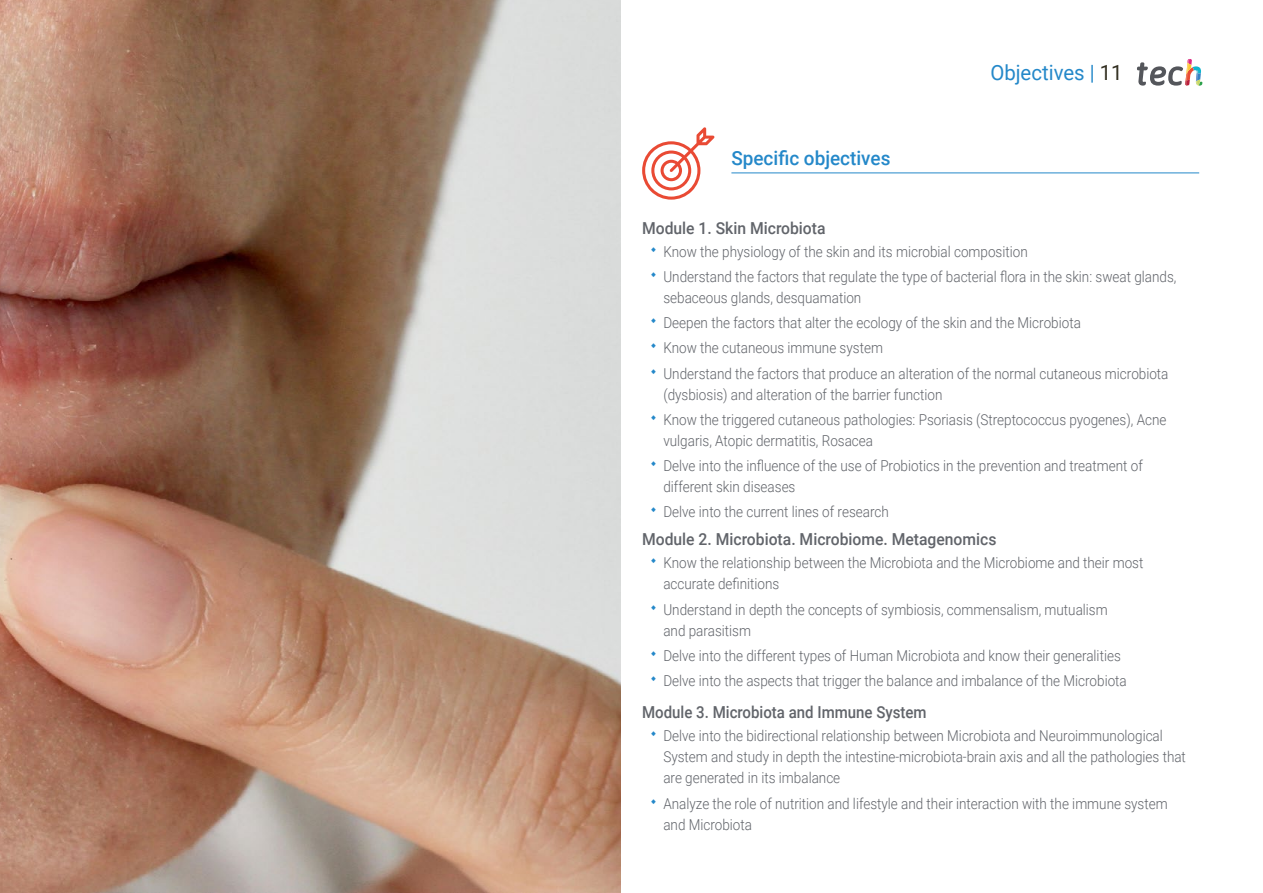
<style>
.page{position:relative;width:1263px;height:893px;background:#fff}
.page>*{position:absolute;margin:0;border:0;box-sizing:border-box;transform-origin:0 0}
.t1{font:21px "Roboto";color:#2488c9}
.t2{font:500 19.5px "Roboto";color:#2488c9}
.t3{font:500 16.5px "Roboto";color:#61646a;scale:.95 1}
.t4{font:500 16.5px "Roboto";color:#61646a;scale:.91 1}
.t5{font:300 15px/25.2px "Roboto";color:#61646a;scale:.9 1}
.s1{color:#312e20}
</style>
<div class="page">
<img style="left:0;top:0;width:621px;height:893px">
<svg style="left:1137px;top:59px;width:65px;height:27px"></svg>
<hr style="left:731px;top:173px;width:468px;height:1px;background:#2488c9">
<svg style="left:642px;top:127px;width:72px;height:73px"></svg>
<h2 class="t2" style="left:731px;top:144px;width:161px">Specific objectives</h2>
<h1 class="t1" style="left:990px;top:57px;width:134px">Objectives | <span class="s1">11</span></h1>
<p class="t3" style="left:642px;top:216px;width:195px">Module 1. Skin Microbiota</p>
<p class="t5" style="left:663px;top:238px;width:571px">Know the physiology of the skin and its microbial composition<br>Understand the factors that regulate the type of bacterial flora in the skin: sweat glands,</p>
<p class="t5" style="left:663px;top:284px;width:563px">sebaceous glands, desquamation<br>Deepen the factors that alter the ecology of the skin and the Microbiota<br>Know the cutaneous immune system<br>Understand the factors that produce an alteration of the normal cutaneous microbiota</p>
<p class="t5" style="left:663px;top:381px;width:560px">(dysbiosis) and alteration of the barrier function<br>Know the triggered cutaneous pathologies: Psoriasis (Streptococcus pyogenes), Acne</p>
<p class="t5" style="left:663px;top:427px;width:534px">vulgaris, Atopic dermatitis, Rosacea<br>Delve into the influence of the use of Probiotics in the prevention and treatment of</p>
<p class="t5" style="left:663px;top:474px;width:252px">different skin diseases<br>Delve into the current lines of research</p>
<p class="t3" style="left:642px;top:528px;width:374px">Module 2. Microbiota. Microbiome. Metagenomics</p>
<p class="t5" style="left:663px;top:552px;width:535px;line-height:21px">Know the relationship between the Microbiota and the Microbiome and their most accurate definitions</p>
<p class="t5" style="left:663px;top:598px;width:495px;line-height:21px">Understand in depth the concepts of symbiosis, commensalism, mutualism and parasitism</p>
<p class="t5" style="left:663px;top:642px;width:516px">Delve into the different types of Human Microbiota and know their generalities<br>Delve into the aspects that trigger the balance and imbalance of the Microbiota</p>
<p class="t4" style="left:642px;top:701px;width:314px">Module 3. Microbiota and Immune System</p>
<p class="t5" style="left:663px;top:725px;width:582px;line-height:21px">Delve into the bidirectional relationship between Microbiota and Neuroimmunological<br>System and study in depth the intestine-microbiota-brain axis and all the pathologies that are generated in its imbalance</p>
<p class="t5" style="left:663px;top:792px;width:562px;line-height:21px">Analyze the role of nutrition and lifestyle and their interaction with the immune system and Microbiota</p>
</div>
